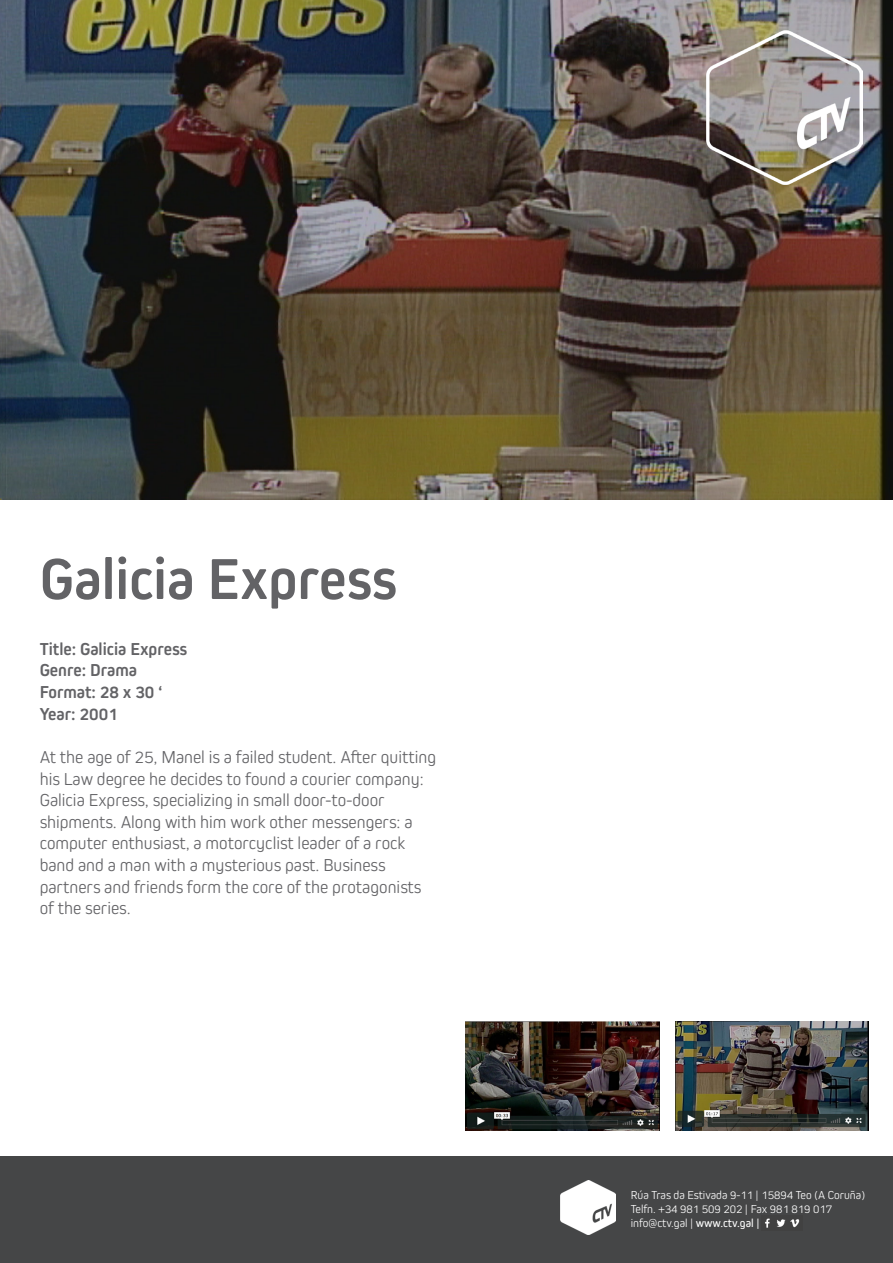
<style>
.page{position:relative;width:893px;height:1263px;background:#fff}
.page>*{position:absolute;margin:0;border:0;box-sizing:border-box;transform-origin:0 0}
.t1{font:700 60px "Kiro";color:#636366}
.t2{font:300 18px/21.6px "Kiro";color:#636366}
.t3{font:700 18px/21.6px "Kiro";color:#636366}
.t4{font:300 12px/14.4px "Kiro";color:#fff}
.s1{font-weight:400}
</style>
<div class="page">
<img style="left:0;top:0;width:893px;height:500px">
<img style="left:707px;top:31px;width:155px;height:154px">
<div style="left:0;top:1157px;width:893px;height:106px;background:#454647"></div>
<img style="left:765px;top:1218px;width:35px;height:10px">
<img style="left:466px;top:1021px;width:193px;height:109px">
<img style="left:675px;top:1021px;width:193px;height:109px">
<img style="left:561px;top:1180px;width:55px;height:54px">
<h1 class="t1" style="left:40px;top:544px;width:358px">Galicia Express</h1>
<p class="t3" style="left:40px;top:638px;width:149px">Title: Galicia Express<br>Genre: Drama<br>Format: 28 x 30 ‘<br>Year: 2001</p>
<p class="t2" style="left:40px;top:746px;width:398px">At the age of 25, Manel is a failed student. After quitting his Law degree he decides to found a courier company:<br>Galicia Express, specializing in small door-to-door shipments. Along with him work other messengers: a computer enthusiast, a motorcyclist leader of a rock band and a man with a mysterious past. Business partners and friends form the core of the protagonists of the series.</p>
<p class="t4" style="left:631px;top:1187px;width:236px">Rúa Tras da Estivada 9-11 | 15894 Teo (A Coruña)<br>Telfn. +34 981 509 202 | Fax 981 819 017 info@ctv.gal | <span class="s1">www.ctv.gal |</span></p>
</div>
